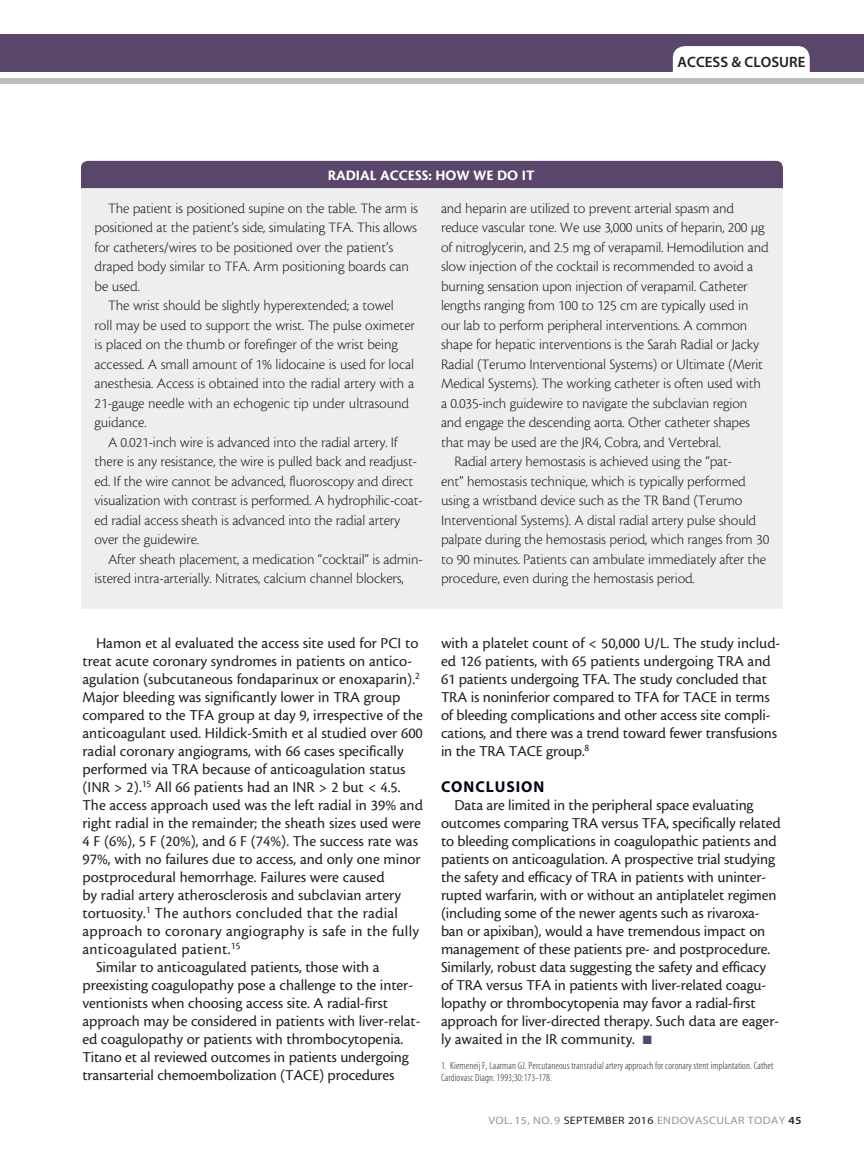
<style>
.page{position:relative;width:864px;height:1161px;background:#fff}
.page>*{position:absolute;margin:0;border:0;box-sizing:border-box;transform-origin:0 0}
.body{font:15.75px/18px "Cronos MM 408 10";letter-spacing:-.005em;color:#231f20}
.subhead{font:15.75px "Myriad MM 700 600";letter-spacing:.06em;color:#0c0018}
.sidebar_body{font:15px/19.5px "Cronos MM 250 10";letter-spacing:-.01em;color:#231f20}
.sidebar_h1{font:15px "Cronos MM 700 10";color:#fff}
.t1{font:15px "Myriad MM 565 600";color:#231f20}
.t2{font:10.8px "Myriad MM 400 600";letter-spacing:.025em;color:#939598;scale:1.11 1}
.footnote{font:10.5px/12px "Myriad MM 215 300";letter-spacing:.01em;color:#231f20}
.s1{color:#5a466a}
.s2{color:#231f20}
.s3{font-family:"Myriad MM 565 600";color:#231f20}
</style>
<div class="page">
<div style="left:0;top:35px;width:864px;height:49px;background:#5a466a"></div>
<svg style="left:0;top:77px;width:864px;height:7px;background:#c5c6c9"></svg>
<div style="left:0;top:72px;width:864px;height:5px;background:#fff"></div>
<div style="left:673px;top:46px;width:137px;height:26px;background:#fff"></div>
<div style="left:81px;top:170px;width:702px;height:439px;background:#eeeeef"></div>
<div style="left:81px;top:161px;width:702px;height:27px;background:#5a466a"></div>
<p class="sidebar_h1" style="left:328px;top:168px;width:208px">RADIAL ACCESS: HOW WE DO IT</p>
<p class="t1" style="left:678px;top:55px;width:129px">ACCESS &amp; CLOSURE</p>
<p class="sidebar_body" style="left:94px;top:199px;width:325px;text-indent:14px">The patient is positioned supine on the table. The arm is positioned at the patient’s side, simulating TFA. This allows for catheters/wires to be positioned over the patient’s draped body similar to TFA. Arm positioning boards can be used.</p>
<p class="sidebar_body" style="left:94px;top:296px;width:322px;text-indent:14px">The wrist should be slightly hyperextended; a towel roll may be used to support the wrist. The pulse oximeter is placed on the thumb or forefinger of the wrist being accessed. A small amount of 1% lidocaine is used for local anesthesia. Access is obtained into the radial artery with a 21-gauge needle with an echogenic tip under ultrasound guidance.</p>
<p class="sidebar_body" style="left:94px;top:433px;width:330px;text-indent:14px">A 0.021-inch wire is advanced into the radial artery. If there is any resistance, the wire is pulled back and readjust&shy;ed. If the wire cannot be advanced, fluoroscopy and direct visualization with contrast is performed. A hydrophilic-coat&shy;ed radial access sheath is advanced into the radial artery over the guidewire.</p>
<p class="sidebar_body" style="left:94px;top:550px;width:330px;text-indent:14px">After sheath placement, a medication “cocktail” is admin&shy;istered intra-arterially. Nitrates, calcium channel blockers,</p>
<p class="sidebar_body" style="left:441px;top:199px;width:329px">and heparin are utilized to prevent arterial spasm and reduce vascular tone. We use 3,000 units of heparin, 200 µg of nitroglycerin, and 2.5 mg of verapamil. Hemodilution and slow injection of the cocktail is recommended to avoid a burning sensation upon injection of verapamil. Catheter lengths ranging from 100 to 125 cm are typically used in our lab to perform peripheral interventions. A common shape for hepatic interventions is the Sarah Radial or Jacky Radial (Terumo Interventional Systems) or Ultimate (Merit Medical Systems). The working catheter is often used with a 0.035-inch guidewire to navigate the subclavian region and engage the descending aorta. Other catheter shapes that may be used are the JR4, Cobra, and Vertebral.</p>
<p class="sidebar_body" style="left:441px;top:452px;width:330px;text-indent:14px">Radial artery hemostasis is achieved using the “pat-<br>ent” hemostasis technique, which is typically performed using a wristband device such as the TR Band (Terumo Interventional Systems). A distal radial artery pulse should palpate during the hemostasis period, which ranges from 30 to 90 minutes. Patients can ambulate immediately after the procedure, even during the hemostasis period.</p>
<p class="body" style="left:82px;top:634px;width:342px;text-indent:14px">Hamon et al evaluated the access site used for PCI to treat acute coronary syndromes in patients on antico&shy;agulation (subcutaneous fondaparinux or enoxaparin).<sup>2<br></sup>Major bleeding was significantly lower in TRA group compared to the TFA group at day 9, irrespective of the anticoagulant used. Hildick-Smith et al studied over 600 radial coronary angiograms, with 66 cases specifically performed via TRA because of anticoagulation status (INR &gt; 2).<sup>15</sup> All 66 patients had an INR &gt; 2 but &lt; 4.5.<br>The access approach used was the left radial in 39% and right radial in the remainder; the sheath sizes used were 4 F (6%), 5 F (20%), and 6 F (74%). The success rate was 97%, with no failures due to access, and only one minor postprocedural hemorrhage. Failures were caused<br>by radial artery atherosclerosis and subclavian artery tortuosity.<sup>1</sup> The authors concluded that the radial approach to coronary angiography is safe in the fully anticoagulated patient.<sup>15</sup></p>
<p class="body" style="left:82px;top:958px;width:340px;text-indent:14px">Similar to anticoagulated patients, those with a preexisting coagulopathy pose a challenge to the inter&shy;ventionists when choosing access site. A radial-first approach may be considered in patients with liver-relat&shy;ed coagulopathy or patients with thrombocytopenia.<br>Titano et al reviewed outcomes in patients undergoing transarterial chemoembolization (TACE) procedures</p>
<p class="body" style="left:441px;top:634px;width:341px">with a platelet count of &lt; 50,000 U/L. The study includ&shy;ed 126 patients, with 65 patients undergoing TRA and 61 patients undergoing TFA. The study concluded that TRA is noninferior compared to TFA for TACE in terms of bleeding complications and other access site compli&shy;cations, and there was a trend toward fewer transfusions in the TRA TACE group.<sup>8</sup></p>
<p class="subhead" style="left:441px;top:779px;width:105px">CONCLUSION</p>
<p class="body" style="left:441px;top:796px;width:341px;text-indent:14px">Data are limited in the peripheral space evaluating outcomes comparing TRA versus TFA, specifically related to bleeding complications in coagulopathic patients and patients on anticoagulation. A prospective trial studying the safety and efficacy of TRA in patients with uninter&shy;rupted warfarin, with or without an antiplatelet regimen (including some of the newer agents such as rivaroxa&shy;ban or apixiban), would a have tremendous impact on management of these patients pre- and postprocedure.<br>Similarly, robust data suggesting the safety and efficacy of TRA versus TFA in patients with liver-related coagu&shy;lopathy or thrombocytopenia may favor a radial-first approach for liver-directed therapy. Such data are eager&shy;ly awaited in the IR community. <span class="s1">■</span></p>
<p class="footnote" style="left:441px;top:1060px;width:334px">1. Kiemeneij F, Laarman GJ. Percutaneous transradial artery approach for coronary stent implantation. Cathet<br>Cardiovasc Diagn. 1993;30:173-178.</p>
<p class="t2" style="left:489px;top:1115px;width:284px">VOL. 15, NO.9 <span class="s2">SEPTEMBER 2016</span> ENDOVASCULAR TODAY <span class="s3">45</span></p>
</div>
